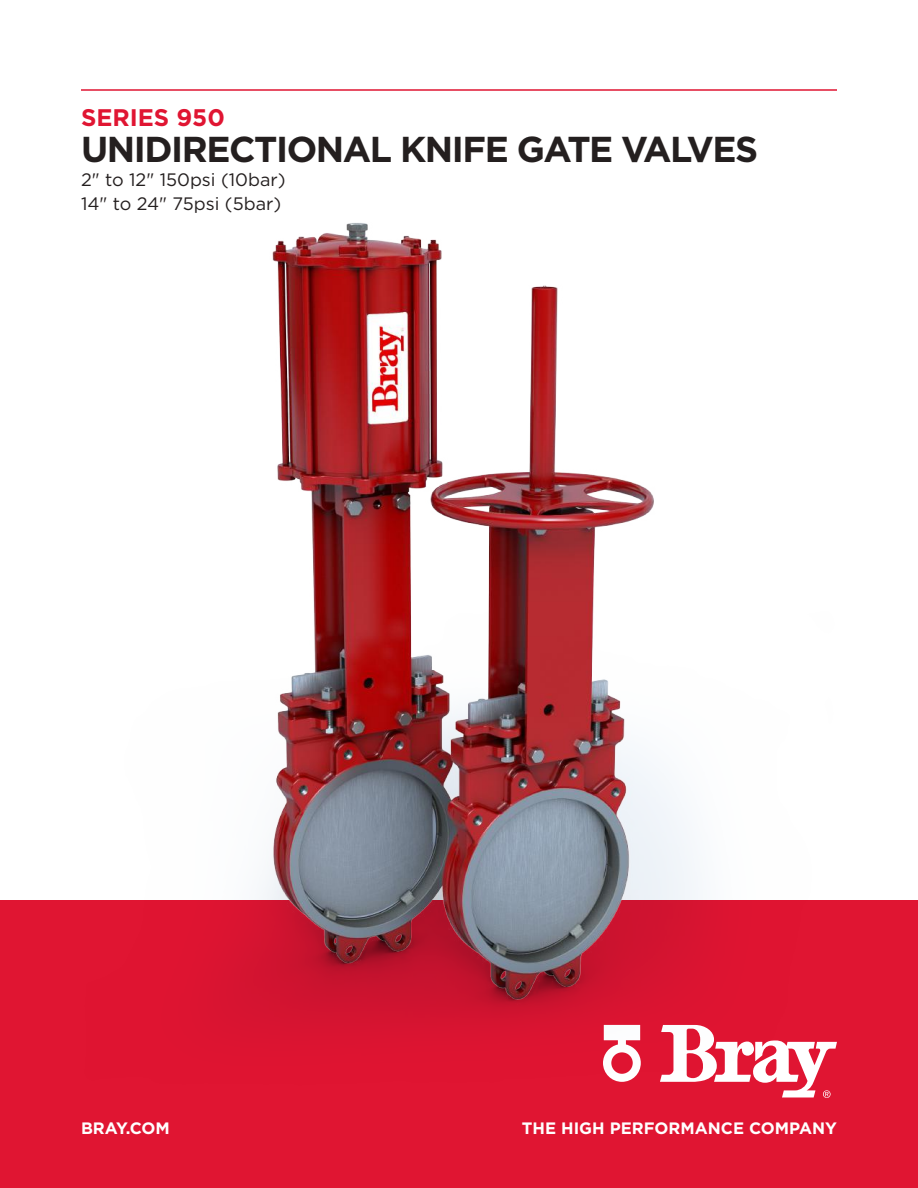
<style>
.page{position:relative;width:918px;height:1188px;background:#fff}
.page>*{position:absolute;margin:0;border:0;box-sizing:border-box;transform-origin:0 0}
.t1{font:700 36px "Gotham Pro";letter-spacing:-.04em;color:#241f1f}
.t2{font:700 24px "Gotham Pro";color:#e01532}
.t3{font:18px/24px "Gotham HTF";color:#241f1f}
.t4{font:700 16.5px "Gotham Pro";color:#fff}
</style>
<div class="page">
<hr style="left:81px;top:89px;width:756px;height:2px;background:#e01532">
<div style="left:0;top:900px;width:918px;height:288px;background:#e01532"></div>
<img style="left:239px;top:223px;width:598px;height:875px">
<h2 class="t2" style="left:81px;top:104px;width:145px">SERIES 950</h2>
<h1 class="t1" style="left:81px;top:128px;width:679px">UNIDIRECTIONAL KNIFE GATE VALVES</h1>
<p class="t3" style="left:81px;top:167px;width:206px">2" to 12" 150psi (10bar)<br>14" to 24" 75psi (5bar)</p>
<p class="t4" style="left:81px;top:1119px;width:90px">BRAY.COM</p>
<p class="t4" style="left:522px;top:1119px;width:317px">THE HIGH PERFORMANCE COMPANY</p>
</div>
